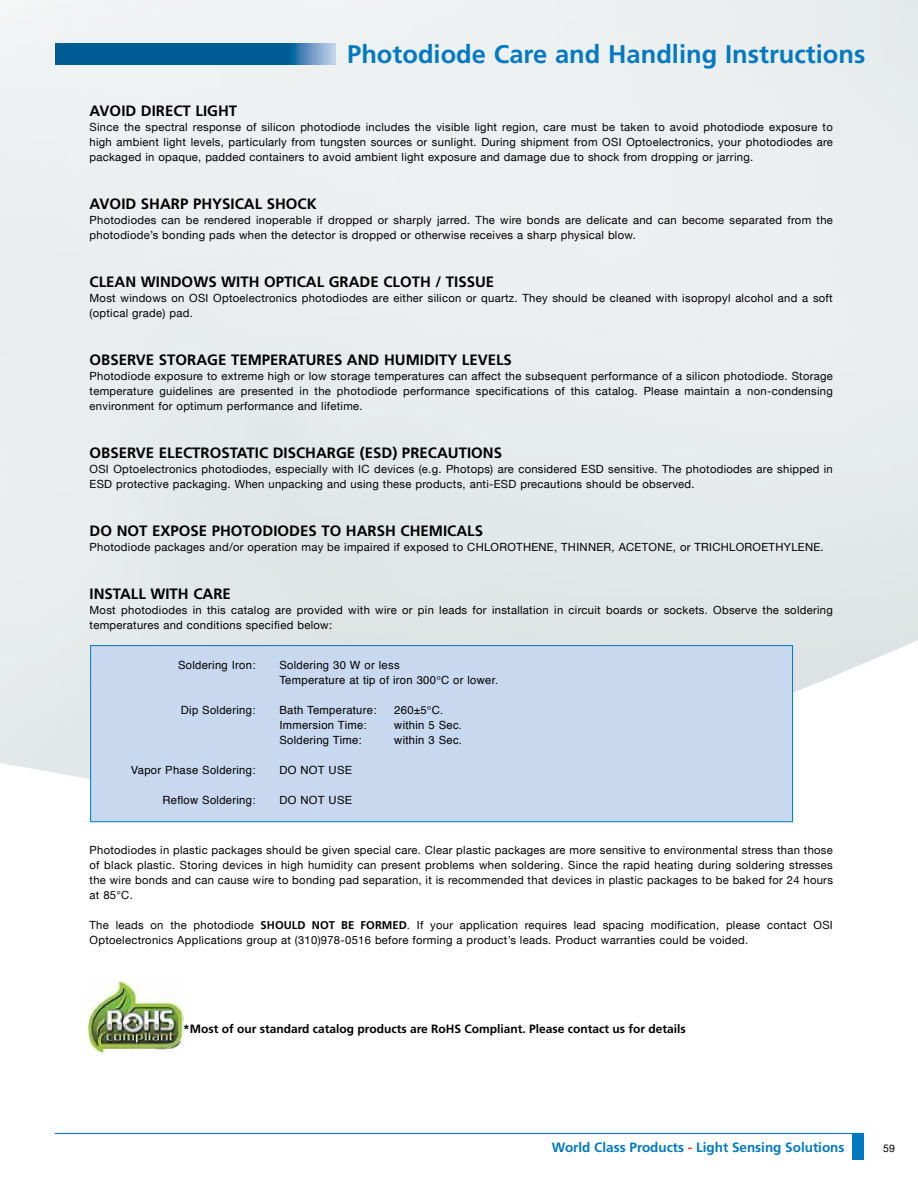
<style>
.page{position:relative;width:918px;height:1188px;background:#fff}
.page>*{position:absolute;margin:0;border:0;box-sizing:border-box;transform-origin:0 0}
.t1{font:700 25.5px "Frutiger";color:#0079c1}
.t2{font:700 15px "Frutiger";color:#000}
.t3{font:700 13.5px "Frutiger";color:#0079c1}
.t4{font:700 12px "Frutiger";color:#000}
.t5{font:11.25px/15px "Helvetica Neue LT";letter-spacing:.025em;color:#000}
.t6{font:11.25px/15px "Helvetica";letter-spacing:.025em;color:#000}
.t7{font:10.5px "Helvetica Neue LT";color:#000}
.s1{font-family:"Frutiger";font-weight:700}
.s2{color:#ee3124}
</style>
<div class="page">
<img style="left:0;top:0;width:918px;height:822px">
<div style="left:853px;top:1134px;width:11px;height:26px;background:#0079c1"></div>
<hr style="left:55px;top:1133px;width:809px;height:1px;background:#0079c1">
<div style="left:91px;top:646px;width:702px;height:176px;background:#c7d8ef"></div>
<div style="left:90px;top:645px;width:703px;height:177px;border:1px solid #0079c1"></div>
<svg style="left:55px;top:43px;width:281px;height:21px;background:#11649b"></svg>
<img style="left:88px;top:980px;width:95px;height:74px">
<h1 class="t1" style="left:347px;top:39px;width:520px">Photodiode Care and Handling Instructions</h1>
<h2 class="t2" style="left:90px;top:102px;width:149px">AVOID DIRECT LIGHT</h2>
<p class="t5" style="left:90px;top:120px;width:745px;text-align:justify">Since the spectral response of silicon photodiode includes the visible light region, care must be taken to avoid photodiode exposure to high ambient light levels, particularly from tungsten sources or sunlight. During shipment from OSI Optoelectronics, your photodiodes are packaged in opaque, padded containers to avoid ambient light exposure and damage due to shock from dropping or jarring.</p>
<h2 class="t2" style="left:90px;top:195px;width:229px">AVOID SHARP PHYSICAL SHOCK</h2>
<p class="t5" style="left:90px;top:213px;width:745px">Photodiodes can be rendered inoperable if dropped or sharply jarred. The wire bonds are delicate and can become separated from the photodiode’s bonding pads when the detector is dropped or otherwise receives a sharp physical blow.</p>
<h2 class="t2" style="left:90px;top:273px;width:406px">CLEAN WINDOWS WITH OPTICAL GRADE CLOTH / TISSUE</h2>
<p class="t5" style="left:90px;top:291px;width:745px">Most windows on OSI Optoelectronics photodiodes are either silicon or quartz. They should be cleaned with isopropyl alcohol and a soft (optical grade) pad.</p>
<h2 class="t2" style="left:90px;top:351px;width:424px">OBSERVE STORAGE TEMPERATURES AND HUMIDITY LEVELS</h2>
<p class="t5" style="left:90px;top:369px;width:745px;text-align:justify">Photodiode exposure to extreme high or low storage temperatures can affect the subsequent performance of a silicon photodiode. Storage temperature guidelines are presented in the photodiode performance specifications of this catalog. Please maintain a non-condensing environment for optimum performance and lifetime.</p>
<h2 class="t2" style="left:90px;top:444px;width:414px">OBSERVE ELECTROSTATIC DISCHARGE (ESD) PRECAUTIONS</h2>
<p class="t5" style="left:90px;top:462px;width:745px">OSI Optoelectronics photodiodes, especially with IC devices (e.g. Photops) are considered ESD sensitive. The photodiodes are shipped in<br>ESD protective packaging. When unpacking and using these products, anti-ESD precautions should be observed.</p>
<h2 class="t2" style="left:90px;top:522px;width:395px">DO NOT EXPOSE PHOTODIODES TO HARSH CHEMICALS</h2>
<p class="t5" style="left:90px;top:540px;width:736px">Photodiode packages and/or operation may be impaired if exposed to CHLOROTHENE, THINNER, ACETONE, or TRICHLOROETHYLENE.</p>
<h2 class="t2" style="left:90px;top:585px;width:143px">INSTALL WITH CARE</h2>
<p class="t5" style="left:90px;top:603px;width:745px">Most photodiodes in this catalog are provided with wire or pin leads for installation in circuit boards or sockets. Observe the soldering temperatures and conditions specified below:</p>
<p class="t6" style="left:178px;top:658px;width:79px">Soldering Iron:</p>
<p class="t6" style="left:279px;top:658px;width:220px">Soldering 30 W or less<br>Temperature at tip of iron 300°C or lower.</p>
<p class="t6" style="left:181px;top:703px;width:76px">Dip Soldering:</p>
<p class="t6" style="left:279px;top:703px;width:99px">Bath Temperature:</p>
<p class="t6" style="left:394px;top:703px;width:50px">260±5°C.</p>
<p class="t6" style="left:279px;top:718px;width:89px">Immersion Time:</p>
<p class="t6" style="left:394px;top:718px;width:69px">within 5 Sec.</p>
<p class="t6" style="left:279px;top:733px;width:84px">Soldering Time:</p>
<p class="t6" style="left:394px;top:733px;width:69px">within 3 Sec.</p>
<p class="t6" style="left:131px;top:763px;width:126px">Vapor Phase Soldering:</p>
<p class="t6" style="left:279px;top:763px;width:74px">DO NOT USE</p>
<p class="t6" style="left:162px;top:793px;width:94px">Reflow Soldering:</p>
<p class="t6" style="left:279px;top:793px;width:74px">DO NOT USE</p>
<p class="t5" style="left:90px;top:843px;width:745px;text-align:justify">Photodiodes in plastic packages should be given special care. Clear plastic packages are more sensitive to environmental stress than those of black plastic. Storing devices in high humidity can present problems when soldering. Since the rapid heating during soldering stresses the wire bonds and can cause wire to bonding pad separation, it is recommended that devices in plastic packages to be baked for 24 hours at 85°C.</p>
<p class="t5" style="left:90px;top:918px;width:745px">The leads on the photodiode <span class="s1">SHOULD NOT BE FORMED</span>. If your application requires lead spacing modification, please contact OSI<br>Optoelectronics Applications group at (310)978-0516 before forming a product’s leads. Product warranties could be voided.</p>
<p class="t4" style="left:183px;top:1021px;width:504px">*Most of our standard catalog products are RoHS Compliant. Please contact us for details</p>
<p class="t3" style="left:552px;top:1139px;width:294px">World Class Products <span class="s2">-</span> Light Sensing Solutions</p>
<p class="t7" style="left:883px;top:1142px;width:13px">59</p>
</div>
